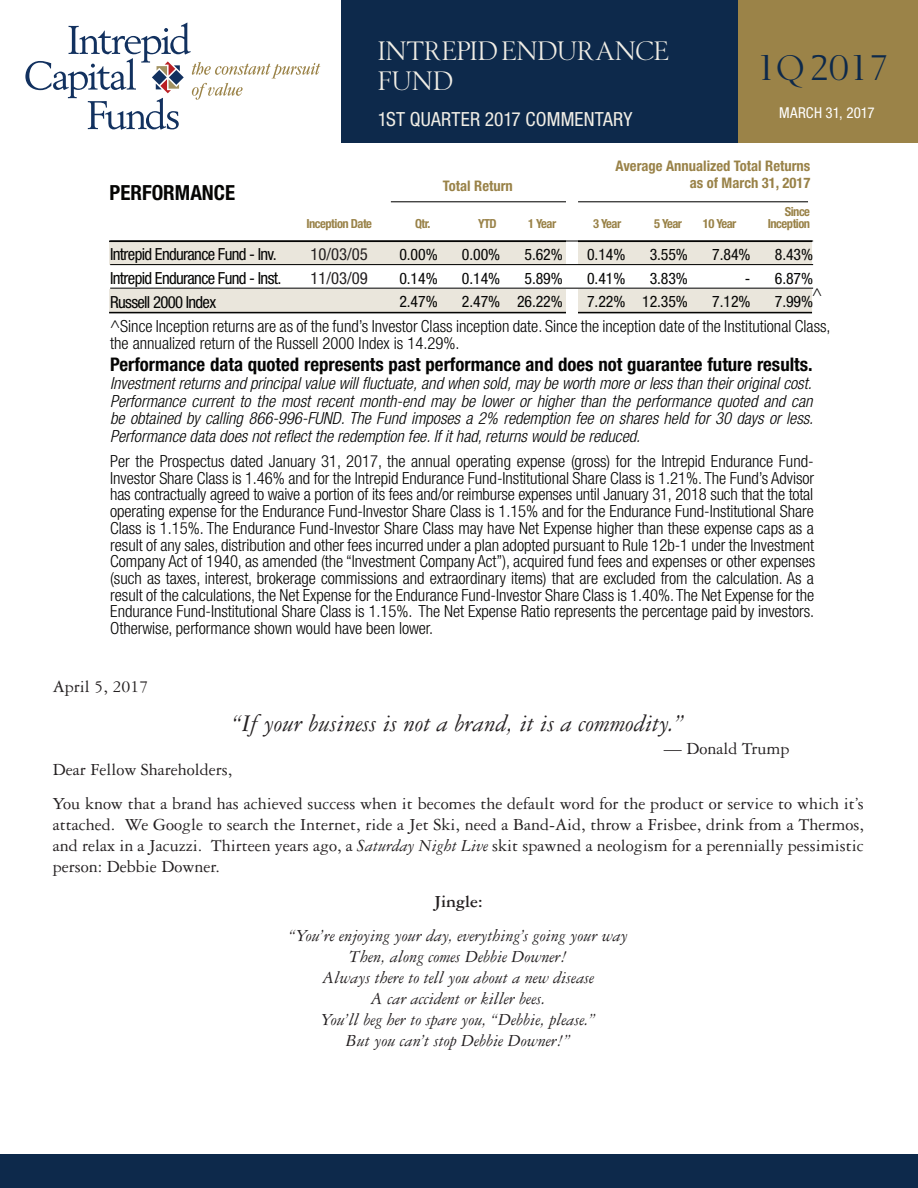
<style>
.page{position:relative;width:918px;height:1188px;background:#fff}
.page>*{position:absolute;margin:0;border:0;box-sizing:border-box;transform-origin:0 0}
.t1{font:36px "OPTI Berling Agency";letter-spacing:.01em;color:#0d294b}
.t2{font:27px/30px "OPTI Berling Agency";letter-spacing:-.005em;color:#f1eee6}
.t3{font:italic 25.5px "Garamond Three";color:#231f20}
.t4{font:700 condensed 20.85px "Helvetica Neue";color:#050504}
.t5{font:condensed 19.5px "Helvetica Neue";letter-spacing:.005em;color:#f1eee6}
.t6{font:700 condensed 18.75px "Helvetica Neue";color:#050504}
.t7{font:18px/21px "Garamond Three";color:#231f20}
.t8{font:italic 18px/21px "Garamond Three";color:#231f20;text-align:center}
.t9{font:700 18px "Garamond Three";color:#231f20}
.t10{font:300 condensed 16.65px/16.6px "Helvetica Neue";letter-spacing:-.005em;color:#050504}
.t11{font:italic 300 condensed 16.65px/17.7px "Helvetica Neue";color:#050504;text-align:justify}
.t12{font:condensed 16.65px "Helvetica Neue";letter-spacing:-.04em;color:#050504}
.t13{font:condensed 16.65px "Helvetica Neue";color:#231f20}
.t14{font:condensed 15.9px "Helvetica Neue";letter-spacing:-.005em;color:#050504}
.t15{font:condensed 15px "Helvetica Neue";letter-spacing:.01em;color:#fff}
.t16{font:700 condensed 14.55px/17.5px "Helvetica Neue";color:#998248;text-align:right}
.t17{font:700 condensed 12.45px/12.5px "Helvetica Neue";letter-spacing:-.04em;color:#998248;text-align:right}
.s1{font-style:italic}
</style>
<div class="page">
<div style="left:738px;top:0;width:180px;height:143px;background:#9b8348"></div>
<div style="left:342px;top:0;width:396px;height:143px;background:#0d294b"></div>
<svg style="left:25px;top:23px;width:295px;height:107px"></svg>
<div style="left:0;top:1154px;width:918px;height:34px;background:#0d294b"></div>
<hr style="left:578px;top:201px;width:230px;height:1px;background:#050504">
<hr style="left:391px;top:201px;width:182px;height:1px;background:#050504">
<svg style="left:109px;top:242px;width:703px;height:70px;fill:#eae6dc"></svg>
<hr style="left:109px;top:240px;width:310px;height:2px;background:#050504">
<hr style="left:109px;top:312px;width:310px;height:1px;background:#050504">
<hr style="left:419px;top:312px;width:61px;height:1px;background:#050504">
<hr style="left:480px;top:312px;width:62px;height:1px;background:#050504">
<hr style="left:542px;top:312px;width:63px;height:1px;background:#050504">
<svg style="left:605px;top:312px;width:14px;height:1px"></svg>
<hr style="left:619px;top:312px;width:63px;height:1px;background:#050504">
<hr style="left:682px;top:312px;width:62px;height:1px;background:#050504">
<hr style="left:744px;top:312px;width:68px;height:1px;background:#050504">
<div style="left:567px;top:196px;width:11px;height:119px;background:#fff"></div>
<hr style="left:375px;top:240px;width:63px;height:2px;background:#050504">
<hr style="left:438px;top:240px;width:62px;height:2px;background:#050504">
<hr style="left:500px;top:240px;width:63px;height:2px;background:#050504">
<hr style="left:563px;top:240px;width:62px;height:2px;background:#050504">
<hr style="left:625px;top:240px;width:63px;height:2px;background:#050504">
<hr style="left:688px;top:240px;width:63px;height:2px;background:#050504">
<hr style="left:751px;top:240px;width:62px;height:2px;background:#050504">
<hr style="left:110px;top:264px;width:265px;height:1px;background:#050504">
<hr style="left:375px;top:264px;width:63px;height:1px;background:#050504">
<hr style="left:438px;top:264px;width:62px;height:1px;background:#050504">
<hr style="left:500px;top:264px;width:63px;height:1px;background:#050504">
<hr style="left:563px;top:264px;width:62px;height:1px;background:#050504">
<hr style="left:625px;top:264px;width:63px;height:1px;background:#050504">
<hr style="left:688px;top:264px;width:63px;height:1px;background:#050504">
<hr style="left:751px;top:264px;width:62px;height:1px;background:#050504">
<hr style="left:110px;top:288px;width:265px;height:1px;background:#050504">
<hr style="left:375px;top:288px;width:63px;height:1px;background:#050504">
<hr style="left:438px;top:288px;width:62px;height:1px;background:#050504">
<hr style="left:500px;top:288px;width:63px;height:1px;background:#050504">
<hr style="left:563px;top:288px;width:62px;height:1px;background:#050504">
<hr style="left:625px;top:288px;width:63px;height:1px;background:#050504">
<hr style="left:688px;top:288px;width:63px;height:1px;background:#050504">
<hr style="left:751px;top:288px;width:62px;height:1px;background:#050504">
<p class="t4" style="left:110px;top:180px;width:127px">PERFORMANCE</p>
<h2 class="t2" style="left:378px;top:36px;width:292px">INTREPID ENDURANCE<br>FUND</h2>
<p class="t5" style="left:378px;top:108px;width:256px">1ST QUARTER 2017 COMMENTARY</p>
<p class="t15" style="left:779px;top:104px;width:97px">MARCH 31, 2017</p>
<h1 class="t1" style="left:757px;top:48px;width:133px">1Q 2017</h1>
<p class="t17" style="left:306px;top:217px;width:67px">Inception Date</p>
<p class="t16" style="left:443px;top:177px;width:71px">Total Return</p>
<p class="t16" style="left:616px;top:157px;width:196px">Average Annualized Total Returns as of March 31, 2017</p>
<p class="t17" style="left:415px;top:217px;width:17px">Qtr.</p>
<p class="t17" style="left:478px;top:217px;width:20px">YTD</p>
<p class="t17" style="left:528px;top:217px;width:30px">1 Year</p>
<p class="t17" style="left:593px;top:217px;width:30px">3 Year</p>
<p class="t17" style="left:703px;top:217px;width:35px">10 Year</p>
<p class="t17" style="left:654px;top:217px;width:30px">5 Year</p>
<p class="t17" style="left:768px;top:205px;width:44px">Since<br>Inception</p>
<p class="t13" style="left:310px;top:245px;width:59px">10/03/05</p>
<p class="t12" style="left:110px;top:245px;width:168px">Intrepid Endurance Fund - Inv.</p>
<p class="t14" style="left:399px;top:245px;width:40px">0.00%</p>
<p class="t14" style="left:462px;top:245px;width:40px">0.00%</p>
<p class="t14" style="left:525px;top:245px;width:40px">5.62%</p>
<p class="t14" style="left:587px;top:245px;width:40px">0.14%</p>
<p class="t14" style="left:650px;top:245px;width:40px">3.55%</p>
<p class="t14" style="left:712px;top:245px;width:40px">7.84%</p>
<p class="t14" style="left:775px;top:245px;width:40px">8.43%</p>
<p class="t12" style="left:110px;top:268px;width:173px">Intrepid Endurance Fund - Inst.</p>
<p class="t14" style="left:399px;top:269px;width:40px">0.14%</p>
<p class="t14" style="left:462px;top:269px;width:40px">0.14%</p>
<p class="t14" style="left:525px;top:269px;width:40px">5.89%</p>
<p class="t14" style="left:587px;top:269px;width:40px">0.41%</p>
<p class="t14" style="left:650px;top:269px;width:40px">3.83%</p>
<p class="t14" style="left:745px;top:269px;width:70px">- 6.87%</p>
<p class="t12" style="left:110px;top:292px;width:108px">Russell 2000 Index</p>
<p class="t14" style="left:399px;top:292px;width:40px">2.47%</p>
<p class="t14" style="left:462px;top:292px;width:102px">2.47% 26.22%</p>
<p class="t14" style="left:587px;top:292px;width:102px">7.22% 12.35%</p>
<p class="t14" style="left:712px;top:292px;width:40px">7.12%</p>
<p class="t14" style="left:775px;top:292px;width:40px">7.99%</p>
<p class="t10" style="left:110px;top:317px;width:722px;line-height:17.7px">^Since Inception returns are as of the fund’s Investor Class inception date. Since the inception date of the Institutional Class, the annualized return of the Russell 2000 Index is 14.29%.</p>
<p class="t13" style="left:310px;top:269px;width:59px">11/03/09</p>
<p class="t10" style="left:812px;top:285px;width:12px">^</p>
<p class="t6" style="left:110px;top:353px;width:704px">Performance data quoted represents past performance and does not guarantee future results.</p>
<p class="t11" style="left:110px;top:374px;width:705px">Investment returns and principal value will fluctuate, and when sold, may be worth more or less than their original cost.<br>Performance current to the most recent month-end may be lower or higher than the performance quoted and can be obtained by calling 866-996-FUND. The Fund imposes a 2% redemption fee on shares held for 30 days or less.<br>Performance data does not reflect the redemption fee. If it had, returns would be reduced.</p>
<p class="t10" style="left:110px;top:453px;width:707px">Per the Prospectus dated January 31, 2017, the annual operating expense (gross) for the Intrepid Endurance Fund-Investor Share Class is 1.46% and for the Intrepid Endurance Fund-Institutional Share Class is 1.21%. The Fund’s Advisor has contractually agreed to waive a portion of its fees and/or reimburse expenses until January 31, 2018 such that the total operating expense for the Endurance Fund-Investor Share Class is 1.15% and for the Endurance Fund-Institutional Share Class is 1.15%. The Endurance Fund-Investor Share Class may have Net Expense higher than these expense caps as a result of any sales, distribution and other fees incurred under a plan adopted pursuant to Rule 12b-1 under the Investment Company Act of 1940, as amended (the “Investment Company Act”), acquired fund fees and expenses or other expenses (such as taxes, interest, brokerage commissions and extraordinary items) that are excluded from the calculation. As a result of the calculations, the Net Expense for the Endurance Fund-Investor Share Class is 1.40%. The Net Expense for the Endurance Fund-Institutional Share Class is 1.15%. The Net Expense Ratio represents the percentage paid by investors.<br>Otherwise, performance shown would have been lower.</p>
<p class="t7" style="left:53px;top:676px;width:97px">April 5, 2017</p>
<h3 class="t3" style="left:232px;top:710px;width:454px">“If your business is not a brand, it is a commodity.”</h3>
<p class="t7" style="left:664px;top:738px;width:127px">— Donald Trump</p>
<p class="t7" style="left:53px;top:752px;width:812px;line-height:34.5px">Dear Fellow Shareholders,<br>You know that a brand has achieved success when it becomes the default word for the product or service to which it’s</p>
<p class="t7" style="left:53px;top:814px;width:812px;text-align:justify">attached. We Google to search the Internet, ride a Jet Ski, need a Band-Aid, throw a Frisbee, drink from a Thermos, and relax in a Jacuzzi. Thirteen years ago, a <span class="s1">Saturday Night Live</span> skit spawned a neologism for a perennially pessimistic person: Debbie Downer.</p>
<p class="t9" style="left:434px;top:891px;width:50px">Jingle:</p>
<p class="t8" style="left:289px;top:926px;width:341px">“You’re enjoying your day, everything’s going your way Then, along comes Debbie Downer!<br>Always there to tell you about a new disease<br>A car accident or killer bees.<br>You’ll beg her to spare you, “Debbie, please.”<br>But you can’t stop Debbie Downer!”</p>
</div>
